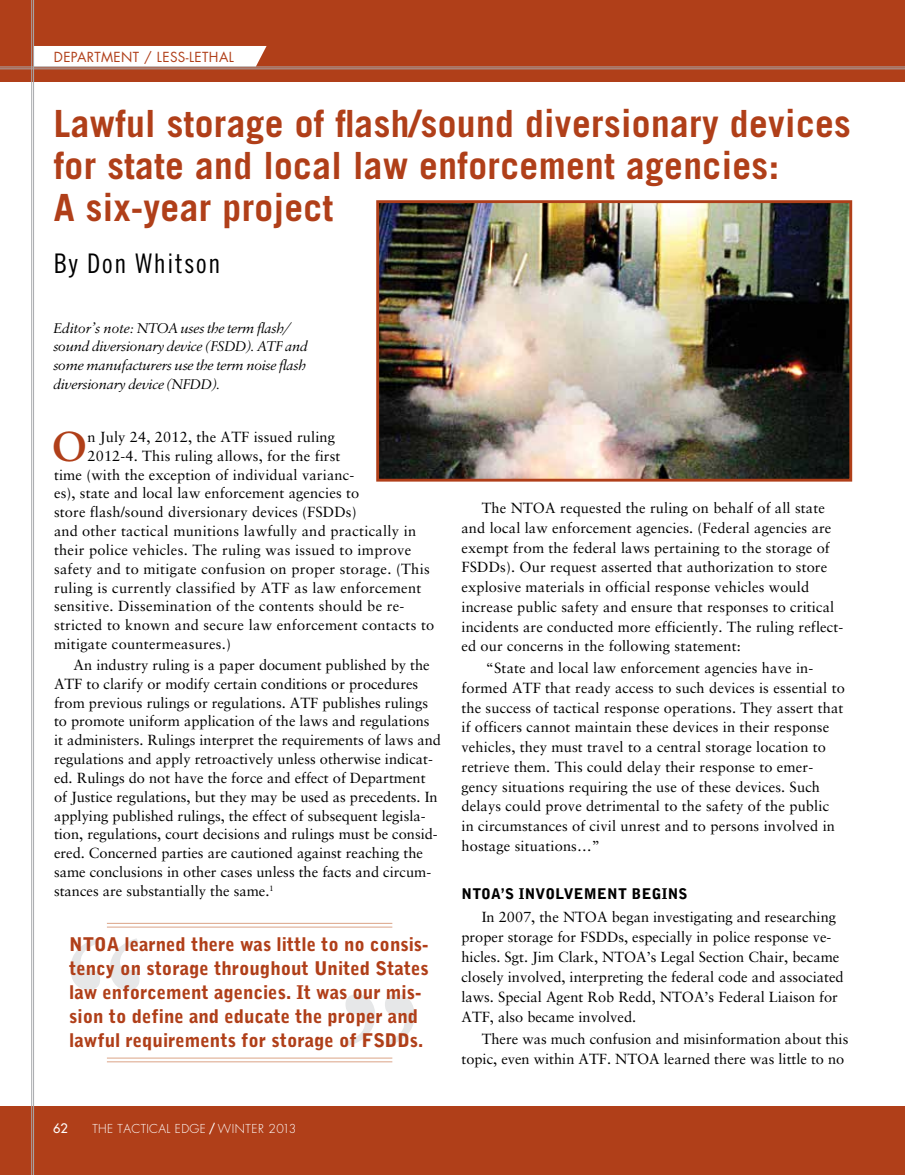
<style>
.page{position:relative;width:905px;height:1175px;background:#fff}
.page>*{position:absolute;margin:0;border:0;box-sizing:border-box;transform-origin:0 0}
.t1{font:700 41.55px "Sabon";color:#b03f19}
.t2{font:700 37.5px/42px "Trade Gothic";letter-spacing:.01em;color:#b03f19}
.t3{font:27px "Trade Gothic Cond Eighteen";letter-spacing:.06em;color:#000}
.t4{font:900 18.75px/24px "Bell Gothic";color:#b03f19}
.t5{font:14.7px/19.8px "Sabon";letter-spacing:.01em;color:#000}
.t6{font:14.7px/18.8px "Sabon Itlic";letter-spacing:-.01em;color:#000}
.t7{font:900 14.7px "Bell Gothic";letter-spacing:.02em;color:#000}
.t8{font:13.5px "Futura";letter-spacing:.03em;color:#b03f19}
.t9{font:12.75px "Futura";color:#fff}
.t10{font:300 12px "Futura";letter-spacing:.03em;color:#fff}
.s1{font-weight:400}
</style>
<div class="page">
<div style="left:0;top:1106px;width:904px;height:68px;background:#b03f19"></div>
<div style="left:0;top:0;width:904px;height:81px;background:#b03f19"></div>
<div style="left:34px;top:46px;width:232px;height:21px;background:#fff"></div>
<hr style="left:0;top:69px;width:904px;height:1px;background:#a7a9ac">
<hr style="left:0;top:67px;width:904px;height:1px;background:#a7a9ac">
<hr style="left:31px;top:0;width:1px;height:1174px;background:#a7a9ac">
<hr style="left:33px;top:0;width:1px;height:1174px;background:#a7a9ac">
<img style="left:380px;top:204px;width:468px;height:273px">
<div style="left:376px;top:200px;width:476px;height:281px;border:3px solid #b03f19"></div>
<svg style="left:70px;top:938px;width:69px;height:52px"></svg>
<hr style="left:107px;top:926px;width:285px;height:1px;background:#dba487">
<hr style="left:107px;top:923px;width:285px;height:1px;background:#dba487">
<hr style="left:107px;top:1061px;width:285px;height:1px;background:#dba487">
<hr style="left:107px;top:1057px;width:285px;height:1px;background:#dba487">
<svg style="left:345px;top:994px;width:69px;height:51px"></svg>
<p class="t8" style="left:54px;top:48px;width:174px">DEPARTMENT / LESS-LETHAL</p>
<h2 class="t2" style="left:54px;top:102px;width:798px">Lawful storage of flash/sound diversionary devices for state and local law enforcement agencies:<br>A six-year project</h2>
<h3 class="t3" style="left:54px;top:247px;width:168px">By Don Whitson</h3>
<p class="t6" style="left:54px;top:319px;width:256px">Editor’s note: NTOA uses the term flash/ sound diversionary device (FSDD). ATF and some manufacturers use the term noise flash diversionary device (NFDD).</p>
<h1 class="t1" style="left:52px;top:420px;width:36px">O</h1>
<p class="t5" style="left:87px;top:427px;width:249px">n July 24, 2012, the ATF issued ruling</p>
<p class="t5" style="left:87px;top:445px;width:254px">2012-4. This ruling allows, for the first</p>
<p class="t5" style="left:54px;top:464px;width:302px">time (with the exception of individual varianc-</p>
<p class="t5" style="left:54px;top:483px;width:307px">es), state and local law enforcement agencies to</p>
<p class="t5" style="left:54px;top:502px;width:304px">store flash/sound diversionary devices (FSDDs)</p>
<p class="t5" style="left:54px;top:521px;width:364px">and other tactical munitions lawfully and practically in</p>
<p class="t5" style="left:54px;top:539px;width:359px">their police vehicles. The ruling was issued to improve</p>
<p class="t5" style="left:54px;top:558px;width:377px">safety and to mitigate confusion on proper storage. (This</p>
<p class="t5" style="left:54px;top:577px;width:369px">ruling is currently classified by ATF as law enforcement</p>
<p class="t5" style="left:54px;top:596px;width:352px">sensitive. Dissemination of the contents should be re-</p>
<p class="t5" style="left:54px;top:615px;width:382px">stricted to known and secure law enforcement contacts to</p>
<p class="t5" style="left:54px;top:634px;width:179px">mitigate countermeasures.)</p>
<p class="t5" style="left:54px;top:655px;width:388px;line-height:18.8px;text-indent:20px">An industry ruling is a paper document published by the ATF to clarify or modify certain conditions or procedures from previous rulings or regulations. ATF publishes rulings to promote uniform application of the laws and regulations it administers. Rulings interpret the requirements of laws and regulations and apply retroactively unless otherwise indicat&shy;ed. Rulings do not have the force and effect of Department of Justice regulations, but they may be used as precedents. In applying published rulings, the effect of subsequent legisla&shy;tion, regulations, court decisions and rulings must be consid&shy;ered. Concerned parties are cautioned against reaching the same conclusions in other cases unless the facts and circum&shy;stances are substantially the same.<sup>1</sup></p>
<p class="t4" style="left:69px;top:932px;width:13px">NTOA</p>
<p class="t4" style="left:69px;top:932px;width:361px;text-indent:55px">learned there was little to no consis&shy;tency on storage throughout U nited States law enforcement agencies. It was our mis&shy;sion to define and educate the proper and lawful requirements for storage of FSDD</p>
<p class="t4" style="left:410px;top:1028px;width:15px">s.</p>
<p class="t5" style="left:461px;top:498px;width:383px;text-indent:20px">The NTOA requested the ruling on behalf of all state and local law enforcement agencies. (Federal agencies are exempt from the federal laws pertaining to the storage of FSDDs). Our request asserted that authorization to store explosive materials in official response vehicles would increase public safety and ensure that responses to critical incidents are conducted more efficiently. The ruling reflect&shy;ed our concerns in the following statement:</p>
<p class="t5" style="left:461px;top:658px;width:385px;text-indent:24px">“State and local law enforcement agencies have in&shy;formed ATF that ready access to such devices is essential to the success of tactical response operations. They assert that if officers cannot maintain these devices in their response vehicles, they must travel to a central storage location to retrieve them. This could delay their response to emer&shy;gency situations requiring the use of these devices. Such delays could prove detrimental to the safety of the public in circumstances of civil unrest and to persons involved in hostage situations…”</p>
<p class="t7" style="left:461px;top:885px;width:11px">NTOA</p>
<p class="t7" style="left:501px;top:885px;width:188px">’s involvement begins</p>
<p class="t5" style="left:461px;top:907px;width:383px;text-indent:20px">In 2007, the NTOA began investigating and researching proper storage for FSDDs, especially in police response ve&shy;hicles. Sgt. Jim Clark, NTOA’s Legal Section Chair, became closely involved, interpreting the federal code and associated laws. Special Agent Rob Redd, NTOA’s Federal Liaison for ATF, also became involved.</p>
<p class="t5" style="left:461px;top:1028px;width:388px;text-align:right">There was much confusion and misinformation about this topic, even within ATF. NTOA learned there was little to no</p>
<p class="t9" style="left:53px;top:1120px;width:16px">62</p>
<p class="t10" style="left:92px;top:1121px;width:205px">THE TACTICAL EDGE <span class="s1">/</span> WINTER 2013</p>
</div>
